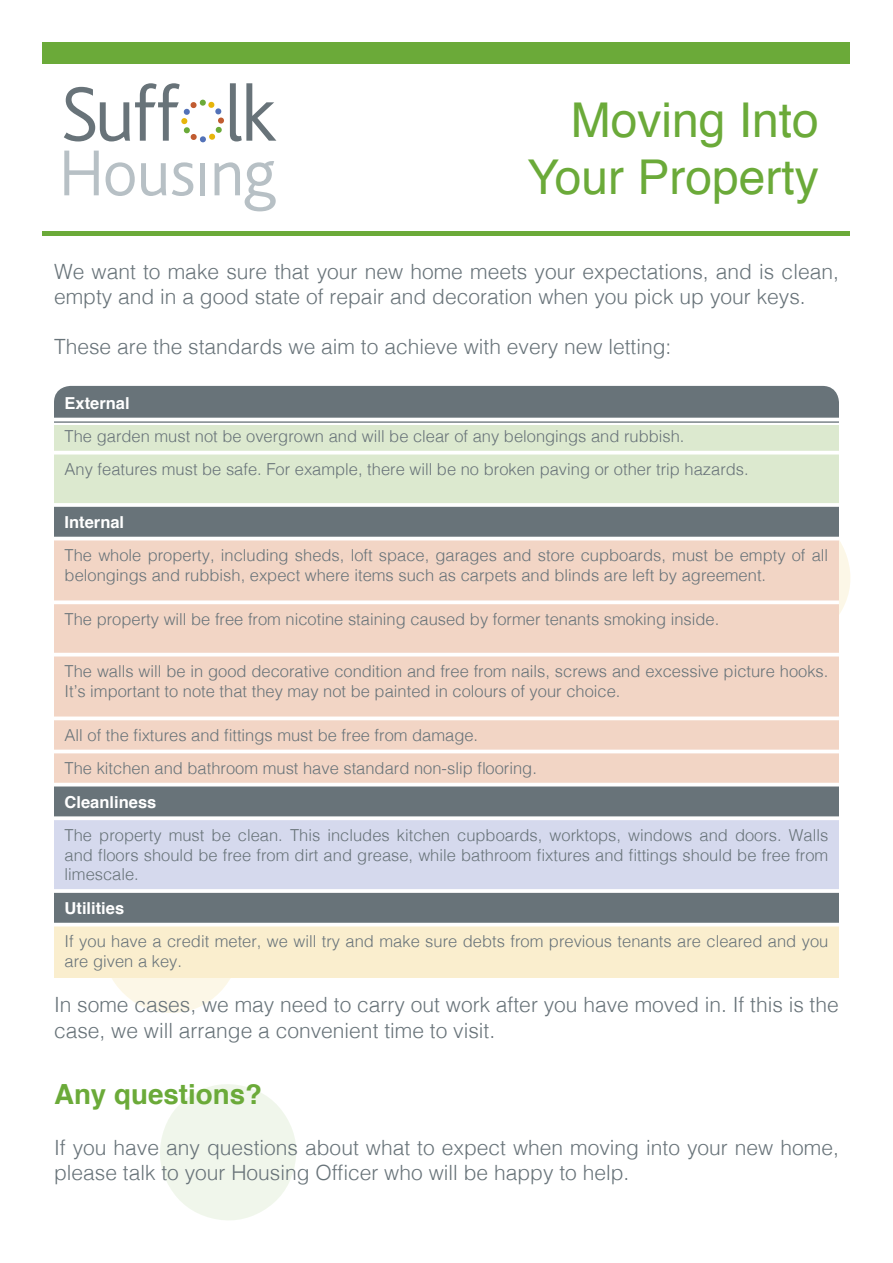
<style>
.page{position:relative;width:893px;height:1263px;background:#fff}
.page>*{position:absolute;margin:0;border:0;box-sizing:border-box;transform-origin:0 0}
.t1{font:48px "Helvetica";color:#6baa39}
.t2{font:700 27.75px "Helvetica";color:#6baa39}
.t3{font:300 21px/25.2px "Helvetica";color:#687379}
.t4{font:300 16.5px/19.8px "Helvetica";color:#687379}
.t5{font:700 16.5px "Helvetica";color:#fff}
</style>
<div class="page">
<svg style="left:64px;top:83px;width:160px;height:59px"></svg>
<svg style="left:230px;top:83px;width:46px;height:58px"></svg>
<svg style="left:64px;top:151px;width:35px;height:44px"></svg>
<svg style="left:106px;top:162px;width:29px;height:34px"></svg>
<svg style="left:141px;top:163px;width:25px;height:33px"></svg>
<svg style="left:172px;top:162px;width:21px;height:34px"></svg>
<div style="left:200px;top:163px;width:5px;height:32px;background:#b7c0c5"></div>
<svg style="left:215px;top:161px;width:61px;height:50px"></svg>
<div style="left:43px;top:43px;width:807px;height:21px;background:#6baa39"></div>
<hr style="left:43px;top:231px;width:807px;height:4px;background:#6baa39">
<svg style="left:839px;top:540px;width:11px;height:74px"></svg>
<svg style="left:160px;top:1084px;width:136px;height:136px"></svg>
<svg style="left:112px;top:978px;width:119px;height:35px"></svg>
<svg style="left:54px;top:386px;width:785px;height:37px;background:#6d777d"></svg>
<div style="left:54px;top:425px;width:785px;height:80px;background:#dce9cf"></div>
<div style="left:54px;top:538px;width:785px;height:247px;background:#f2d5c5"></div>
<div style="left:54px;top:818px;width:785px;height:73px;background:#d5d9ed"></div>
<div style="left:54px;top:505px;width:785px;height:33px;background:#687379"></div>
<div style="left:54px;top:924px;width:785px;height:54px;background:#faeece"></div>
<div style="left:54px;top:891px;width:785px;height:33px;background:#687379"></div>
<div style="left:54px;top:785px;width:785px;height:33px;background:#687379"></div>
<hr style="left:54px;top:418px;width:785px;height:3px;background:#fff">
<hr style="left:54px;top:451px;width:785px;height:3px;background:#fff">
<svg style="left:54px;top:503px;width:785px;height:4px;background:#f7f8f7"></svg>
<hr style="left:54px;top:537px;width:785px;height:3px;background:#fff">
<svg style="left:54px;top:600px;width:785px;height:4px;background:#fdf9f7"></svg>
<hr style="left:54px;top:653px;width:785px;height:3px;background:#fff">
<svg style="left:54px;top:716px;width:785px;height:4px;background:#fdf9f6"></svg>
<hr style="left:54px;top:750px;width:785px;height:3px;background:#fff">
<hr style="left:54px;top:783px;width:785px;height:3px;background:#fff">
<svg style="left:54px;top:816px;width:785px;height:4px;background:#eff0f1"></svg>
<svg style="left:54px;top:889px;width:785px;height:4px;background:#f8f8f9"></svg>
<hr style="left:54px;top:923px;width:785px;height:3px;background:#fff">
<p class="t1" style="left:571px;top:83px;width:250px">Moving Into</p>
<p class="t1" style="left:527px;top:140px;width:293px">Your Property</p>
<p class="t3" style="left:54px;top:257px;width:786px">We want to make sure that your new home meets your expectations, and is clean, empty and in a good state of repair and decoration when you pick up your keys.</p>
<p class="t3" style="left:54px;top:333px;width:619px">These are the standards we aim to achieve with every new letting:</p>
<p class="t5" style="left:65px;top:390px;width:67px">External</p>
<p class="t4" style="left:65px;top:425px;width:621px">The garden must not be overgrown and will be clear of any belongings and rubbish.</p>
<p class="t4" style="left:65px;top:458px;width:686px">Any features must be safe. For example, there will be no broken paving or other trip hazards.</p>
<p class="t5" style="left:65px;top:509px;width:61px">Internal</p>
<p class="t4" style="left:65px;top:544px;width:765px">The whole property, including sheds, loft space, garages and store cupboards, must be empty of all belongings and rubbish, expect where items such as carpets and blinds are left by agreement.</p>
<p class="t4" style="left:65px;top:608px;width:656px">The property will be free from nicotine staining caused by former tenants smoking inside.</p>
<p class="t4" style="left:65px;top:660px;width:765px">The walls will be in good decorative condition and free from nails, screws and excessive picture hooks.<br>It’s important to note that they may not be painted in colours of your choice.</p>
<p class="t4" style="left:65px;top:724px;width:415px">All of the fixtures and fittings must be free from damage.</p>
<p class="t4" style="left:65px;top:757px;width:474px">The kitchen and bathroom must have standard non-slip flooring.</p>
<p class="t5" style="left:65px;top:788px;width:93px">Cleanliness</p>
<p class="t4" style="left:65px;top:824px;width:765px;text-align:justify">The property must be clean. This includes kitchen cupboards, worktops, windows and doors. Walls and floors should be free from dirt and grease, while bathroom fixtures and fittings should be free from limescale.</p>
<p class="t5" style="left:65px;top:895px;width:61px">Utilities</p>
<p class="t4" style="left:65px;top:930px;width:765px">If you have a credit meter, we will try and make sure debts from previous tenants are cleared and you are given a key.</p>
<p class="t3" style="left:54px;top:991px;width:786px">In some cases, we may need to carry out work after you have moved in. If this is the case, we will arrange a convenient time to visit.</p>
<p class="t2" style="left:54px;top:1072px;width:210px">Any questions?</p>
<p class="t3" style="left:54px;top:1133px;width:786px">If you have any questions about what to expect when moving into your new home, please talk to your Housing Officer who will be happy to help.</p>
</div>
